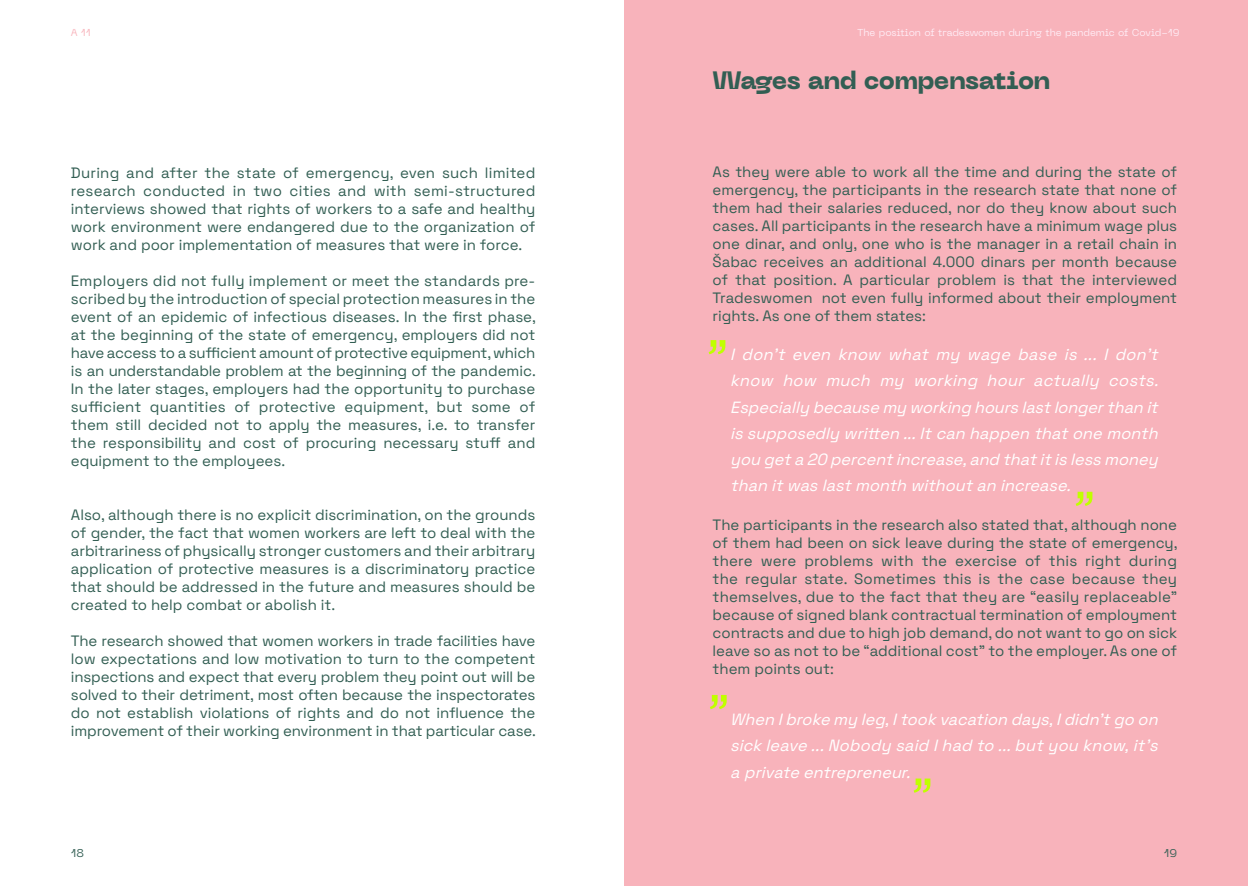
<style>
.page{position:relative;width:1248px;height:886px;background:#fff}
.page>*{position:absolute;margin:0;border:0;box-sizing:border-box;transform-origin:0 0}
.t1{font:62.5px "Gotham";color:#c0ff00}
.t2{font:800 25px "Neue Machina";letter-spacing:-.03em;color:#325e53}
.t3{font:italic 16.25px/26.2px "Space Grotesk";color:#fff;text-align:justify}
.t4{font:15px/18px "Space Grotesk";color:#325e53;text-align:justify}
.t5{font:11.25px "Neue Machina";color:#325e53}
.t6{font:10px "Neue Machina";letter-spacing:-.01em;color:#ffecf5}
.t7{font:10px "Neue Machina";color:#f8b3bb}
</style>
<div class="page">
<div style="left:624px;top:0;width:623px;height:886px;background:#f8b3bb"></div>
<p class="t7" style="left:71px;top:26px;width:21px">A 11</p>
<p class="t4" style="left:71px;top:163px;width:466px">During and after the state of emergency, even such limited research conducted in two cities and with semi-structured interviews showed that rights of workers to a safe and healthy work environment were endangered due to the organization of work and poor implementation of measures that were in force.</p>
<p class="t4" style="left:71px;top:271px;width:466px">Employers did not fully implement or meet the standards pre&shy;scribed by the introduction of special protection measures in the event of an epidemic of infectious diseases. In the first phase, at the beginning of the state of emergency, employers did not have access to a sufficient amount of protective equipment, which is an understandable problem at the beginning of the pandemic.<br>In the later stages, employers had the opportunity to purchase sufficient quantities of protective equipment, but some of them still decided not to apply the measures, i.e. to transfer the responsibility and cost of procuring necessary stuff and equipment to the employees.</p>
<p class="t4" style="left:71px;top:505px;width:466px">Also, although there is no explicit discrimination, on the grounds of gender, the fact that women workers are left to deal with the arbitrariness of physically stronger customers and their arbitrary application of protective measures is a discriminatory practice that should be addressed in the future and measures should be created to help combat or abolish it.</p>
<p class="t4" style="left:71px;top:631px;width:466px">The research showed that women workers in trade facilities have low expectations and low motivation to turn to the competent inspections and expect that every problem they point out will be solved to their detriment, most often because the inspectorates do not establish violations of rights and do not influence the improvement of their working environment in that particular case.</p>
<p class="t5" style="left:71px;top:846px;width:14px">18</p>
<p class="t6" style="left:857px;top:26px;width:324px">The position of tradeswomen during the pandemic of Covid-19</p>
<p class="t2" style="left:712px;top:64px;width:339px">Wages and compensation</p>
<p class="t4" style="left:712px;top:162px;width:466px">As they were able to work all the time and during the state of emergency, the participants in the research state that none of them had their salaries reduced, nor do they know about such cases. All participants in the research have a minimum wage plus one dinar, and only, one who is the manager in a retail chain in Šabac receives an additional 4.000 dinars per month because of that position. A particular problem is that the interviewed Tradeswomen not even fully informed about their employment rights. As one of them states:</p>
<p class="t1" style="left:705px;top:284px;width:26px">,,</p>
<p class="t3" style="left:730px;top:340px;width:434px">I don’t even know what my wage base is ... I don’t know how much my working hour actually costs.<br>Especially becausemy working hourslastlongerthan it issupposedly written ...Itcan happen thatone month you geta20 percentincrease,and thatitislessmoney than itwaslastmonth withoutan increase.</p>
<p class="t1" style="left:1072px;top:436px;width:26px">,,</p>
<p class="t4" style="left:712px;top:515px;width:466px">The participants in the research also stated that, although none of them had been on sick leave during the state of emergency, there were problems with the exercise of this right during the regular state. Sometimes this is the case because they themselves, due to the fact that they are “easily replaceable” because of signed blank contractual termination of employment contracts and due to high job demand, do not want to go on sick leave so as not to be “additional cost” to the employer. As one of them points out:</p>
<p class="t1" style="left:707px;top:639px;width:26px">,,</p>
<p class="t3" style="left:730px;top:705px;width:434px">When Ibroke my leg,Itookvacation days,Ididn’tgo on sickleave ...Nobody said Ihad to ...butyou know,it’s a private entrepreneur.</p>
<p class="t1" style="left:910px;top:723px;width:26px">,,</p>
<p class="t5" style="left:1163px;top:846px;width:15px">19</p>
</div>
